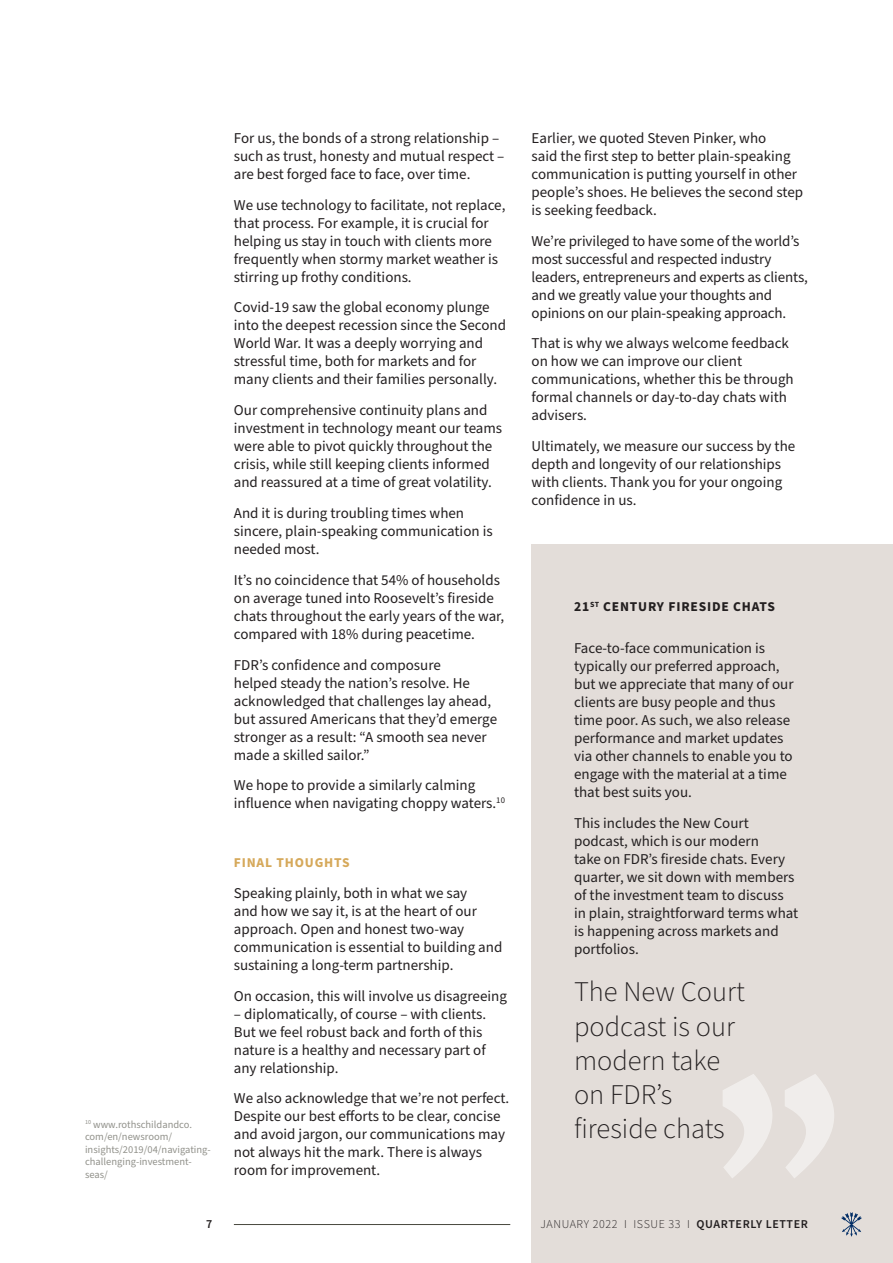
<style>
.page{position:relative;width:893px;height:1263px;background:#fff}
.page>*{position:absolute;margin:0;border:0;box-sizing:border-box;transform-origin:0 0}
.t1{font:300 28.5px/34.2px "Source Sans Pro";color:#231f20}
.t2{font:15px/18px "Source Sans Pro";color:#231f20}
.t3{font:700 13.5px "Source Sans Pro";letter-spacing:.06em;color:#231f20}
.t4{font:700 13.5px "Source Sans Pro";letter-spacing:.06em;color:#d6a95b}
.t5{font:300 12px "Source Sans Pro";letter-spacing:.05em;color:#231f20}
.t6{font:600 12px "Source Sans Pro";color:#231f20}
.t7{font:10.5px/12.6px "Source Sans Pro";color:#48483d}
.s1{font-weight:600}
</style>
<div class="page">
<div style="left:531px;top:544px;width:362px;height:719px;background:#e3ddd9"></div>
<svg style="left:723px;top:1074px;width:111px;height:104px"></svg>
<hr style="left:234px;top:1224px;width:276px;height:1px;background:#48483d">
<svg style="left:841px;top:1212px;width:21px;height:25px"></svg>
<p class="t7" style="left:85px;top:1118px;width:127px"><sup>10</sup> www.rothschildandco. com/en/newsroom/ insights/2019/04/navigating&shy;challenging-investment&shy;seas/</p>
<p class="t2" style="left:234px;top:129px;width:272px">For us, the bonds of a strong relationship – such as trust, honesty and mutual respect – are best forged face to face, over time.</p>
<p class="t2" style="left:234px;top:196px;width:273px">We use technology to facilitate, not replace, that process. For example, it is crucial for helping us stay in touch with clients more frequently when stormy market weather is stirring up frothy conditions.</p>
<p class="t2" style="left:234px;top:299px;width:274px">Covid-19 saw the global economy plunge into the deepest recession since the Second World War. It was a deeply worrying and stressful time, both for markets and for many clients and their families personally.</p>
<p class="t2" style="left:234px;top:402px;width:270px">Our comprehensive continuity plans and investment in technology meant our teams were able to pivot quickly throughout the crisis, while still keeping clients informed and reassured at a time of great volatility.</p>
<p class="t2" style="left:234px;top:504px;width:260px">And it is during troubling times when sincere, plain-speaking communication is needed most.</p>
<p class="t2" style="left:234px;top:571px;width:272px">It’s no coincidence that 54% of households on average tuned into Roosevelt’s fireside chats throughout the early years of the war, compared with 18% during peacetime.</p>
<p class="t2" style="left:234px;top:656px;width:265px">FDR’s confidence and composure<br>helped steady the nation’s resolve. He acknowledged that challenges lay ahead, but assured Americans that they’d emerge stronger as a result: “A smooth sea never made a skilled sailor.”</p>
<p class="t2" style="left:234px;top:777px;width:273px">We hope to provide a similarly calming influence when navigating choppy waters.<sup>10</sup></p>
<p class="t4" style="left:234px;top:853px;width:117px">FINAL THOUGHTS</p>
<p class="t2" style="left:234px;top:884px;width:270px">Speaking plainly, both in what we say<br>and how we say it, is at the heart of our approach. Open and honest two-way communication is essential to building and sustaining a long-term partnership.</p>
<p class="t2" style="left:234px;top:987px;width:275px">On occasion, this will involve us disagreeing</p>
<p class="t2" style="left:234px;top:1005px;width:254px">– diplomatically, of course – with clients.<br>But we feel robust back and forth of this nature is a healthy and necessary part of any relationship.</p>
<p class="t2" style="left:234px;top:1090px;width:277px">We also acknowledge that we’re not perfect.<br>Despite our best efforts to be clear, concise and avoid jargon, our communications may not always hit the mark. There is always room for improvement.</p>
<p class="t2" style="left:531px;top:129px;width:273px">Earlier, we quoted Steven Pinker, who<br>said the first step to better plain-speaking communication is putting yourself in other people’s shoes. He believes the second step is seeking feedback.</p>
<p class="t2" style="left:531px;top:232px;width:278px">We’re privileged to have some of the world’s most successful and respected industry leaders, entrepreneurs and experts as clients, and we greatly value your thoughts and opinions on our plain-speaking approach.</p>
<p class="t2" style="left:531px;top:335px;width:264px">That is why we always welcome feedback on how we can improve our client communications, whether this be through formal channels or day-to-day chats with advisers.</p>
<p class="t2" style="left:531px;top:438px;width:265px">Ultimately, we measure our success by the depth and longevity of our relationships with clients. Thank you for your ongoing confidence in us.</p>
<p class="t3" style="left:574px;top:598px;width:202px">21<sup>ST</sup> CENTURY FIRESIDE CHATS</p>
<p class="t2" style="left:574px;top:640px;width:221px">Face-to-face communication is typically our preferred approach, but we appreciate that many of our clients are busy people and thus time poor. As such, we also release performance and market updates via other channels to enable you to engage with the material at a time that best suits you.</p>
<p class="t2" style="left:574px;top:814px;width:226px">This includes the New Court podcast, which is our modern<br>take on FDR’s fireside chats. Every quarter, we sit down with members of the investment team to discuss in plain, straightforward terms what is happening across markets and portfolios.</p>
<h1 class="t1" style="left:574px;top:976px;width:172px">The New Court podcast is our modern take on FDR’s fireside chats</h1>
<p class="t6" style="left:206px;top:1216px;width:8px">7</p>
<p class="t5" style="left:540px;top:1216px;width:269px">JANUARY 2022 I ISSUE 33 I <span class="s1">QUARTERLY LETTER</span></p>
</div>
